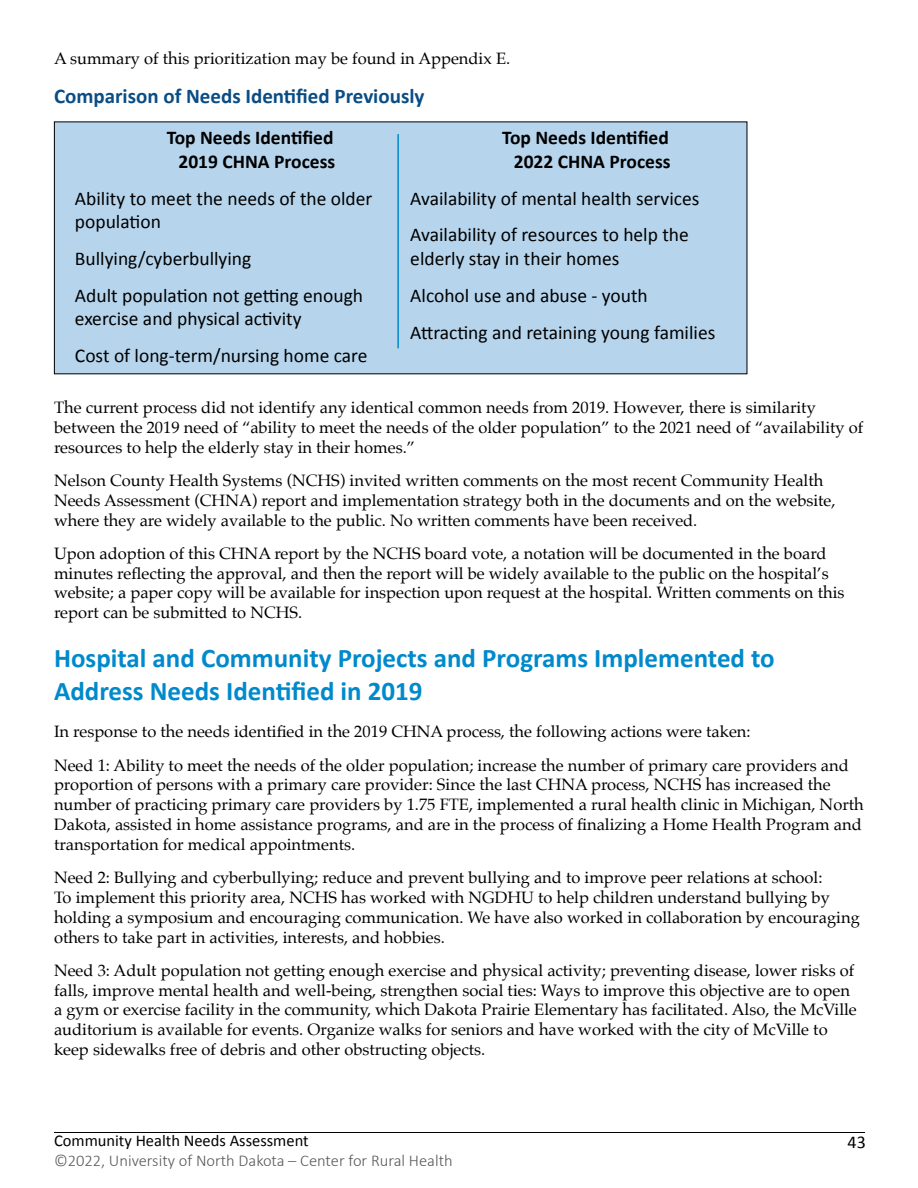
<style>
.page{position:relative;width:918px;height:1188px;background:#fff}
.page>*{position:absolute;margin:0;border:0;box-sizing:border-box;transform-origin:0 0}
.subheader{font:700 27px/32.4px "Calibri";color:#008acb}
.text{font:700 21px "Calibri";color:#0a4d85}
.text-2{font:19.5px/23.4px "Calibri";color:#000}
.bullets{font:700 19.5px/23.4px "Calibri";color:#000;text-align:right}
.t1{font:18px "Calibri";color:#000}
.bullets-2{font:16.5px/19.8px "Palatino";color:#000}
.subheader-2{font:16.5px/19.8px "Palatino";color:#000}
.t2{font:300 16.5px "Calibri";color:#58595b}
.t3{font:16.5px "Calibri";color:#000}
</style>
<div class="page">
<hr style="left:54px;top:1132px;width:811px;height:1px;background:#000">
<div style="left:54px;top:122px;width:693px;height:252px;background:#b6d5ed"></div>
<hr style="left:397px;top:134px;width:2px;height:214px;background:#008acb">
<p class="bullets-2" style="left:54px;top:48px;width:458px">A summary of this prioritization may be found in Appendix E.</p>
<p class="text" style="left:54px;top:82px;width:372px">Comparison of Needs Identified Previously</p>
<p class="bullets" style="left:167px;top:126px;width:170px">Top Needs Identified<br>2019 CHNA Process</p>
<p class="text-2" style="left:75px;top:186px;width:299px">Ability to meet the needs of the older population</p>
<p class="text-2" style="left:75px;top:247px;width:178px">Bullying/cyberbullying</p>
<p class="text-2" style="left:75px;top:284px;width:290px">Adult population not getting enough exercise and physical activity</p>
<p class="text-2" style="left:75px;top:344px;width:294px">Cost of long-term/nursing home care</p>
<p class="bullets" style="left:502px;top:126px;width:170px">Top Needs Identified<br>2022 CHNA Process</p>
<p class="text-2" style="left:410px;top:186px;width:291px">Availability of mental health services</p>
<p class="text-2" style="left:410px;top:223px;width:280px">Availability of resources to help the elderly stay in their homes</p>
<p class="text-2" style="left:410px;top:284px;width:239px">Alcohol use and abuse - youth</p>
<p class="text-2" style="left:410px;top:321px;width:307px">Attracting and retaining young families</p>
<p class="bullets-2" style="left:54px;top:397px;width:811px">The current process did not identify any identical common needs from 2019. However, there is similarity between the 2019 need of “ability to meet the needs of the older population” to the 2021 need of “availability of resources to help the elderly stay in their homes.”</p>
<p class="bullets-2" style="left:54px;top:470px;width:783px">Nelson County Health Systems (NCHS) invited written comments on the most recent Community Health<br>Needs Assessment (CHNA) report and implementation strategy both in the documents and on the website, where they are widely available to the public. No written comments have been received.</p>
<p class="subheader-2" style="left:54px;top:543px;width:792px">Upon adoption of this CHNA report by the NCHS board vote, a notation will be documented in the board minutes reflecting the approval, and then the report will be widely available to the public on the hospital’s website; a paper copy will be available for inspection upon request at the hospital. Written comments on this report can be submitted to NCHS.</p>
<p class="subheader" style="left:54px;top:642px;width:722px">Hospital and Community Projects and Programs Implemented to<br>Address Needs Identified in 2019</p>
<p class="bullets-2" style="left:54px;top:722px;width:698px">In response to the needs identified in the 2019 CHNA process, the following actions were taken:</p>
<p class="bullets-2" style="left:54px;top:755px;width:811px">Need 1: Ability to meet the needs of the older population; increase the number of primary care providers and proportion of persons with a primary care provider: Since the last CHNA process, NCHS has increased the number of practicing primary care providers by 1.75 FTE, implemented a rural health clinic in Michigan, North Dakota, assisted in home assistance programs, and are in the process of finalizing a Home Health Program and transportation for medical appointments.</p>
<p class="bullets-2" style="left:54px;top:868px;width:807px">Need 2: Bullying and cyberbullying; reduce and prevent bullying and to improve peer relations at school:<br>To implement this priority area, NCHS has worked with NGDHU to help children understand bullying by holding a symposium and encouraging communication. We have also worked in collaboration by encouraging others to take part in activities, interests, and hobbies.</p>
<p class="bullets-2" style="left:54px;top:960px;width:804px">Need 3: Adult population not getting enough exercise and physical activity; preventing disease, lower risks of falls, improve mental health and well-being, strengthen social ties: Ways to improve this objective are to open a gym or exercise facility in the community, which Dakota Prairie Elementary has facilitated. Also, the McVille auditorium is available for events. Organize walks for seniors and have worked with the city of McVille to keep sidewalks free of debris and other obstructing objects.</p>
<p class="t3" style="left:54px;top:1130px;width:256px">Community Health Needs Assessment</p>
<p class="t2" style="left:54px;top:1150px;width:400px">©2022, University of North Dakota – Center for Rural Health</p>
<p class="t1" style="left:848px;top:1130px;width:20px">43</p>
</div>
